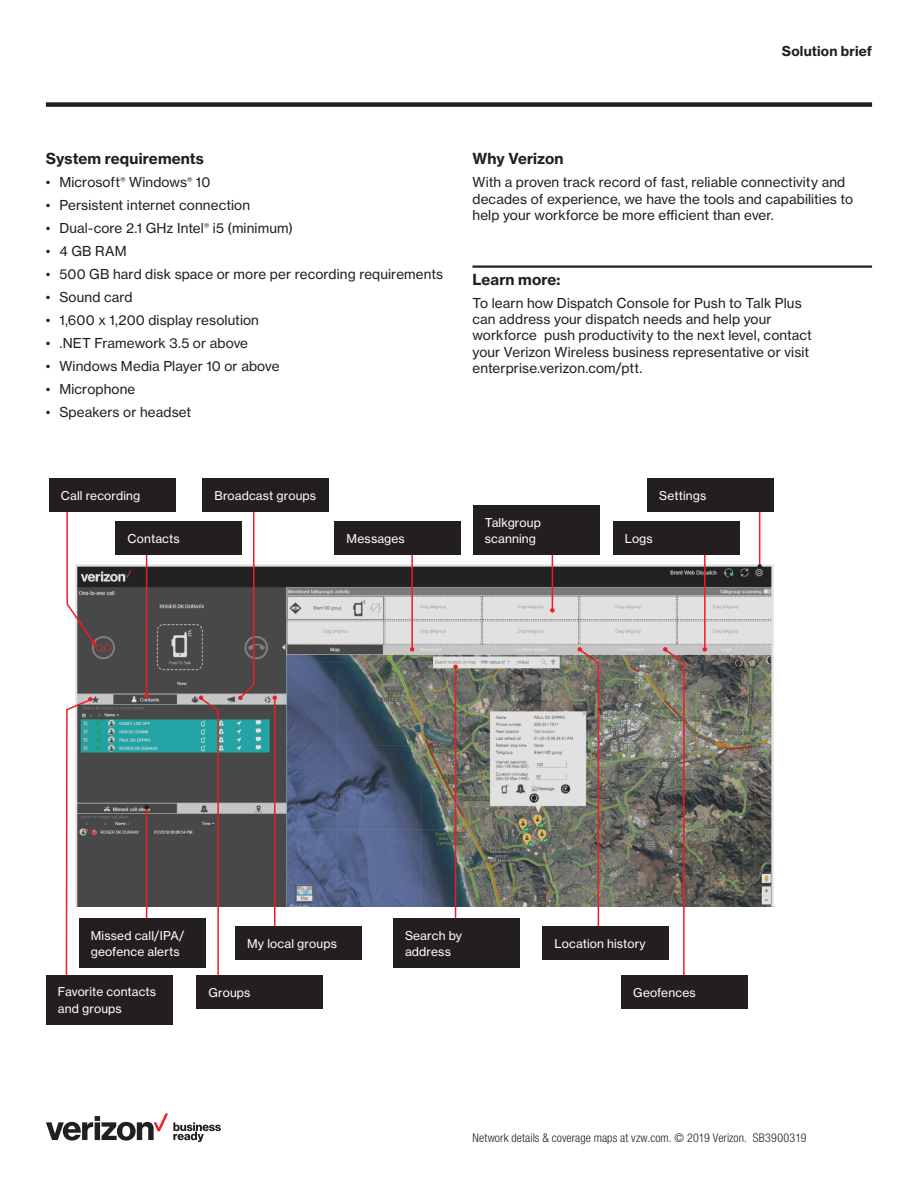
<style>
.page{position:relative;width:918px;height:1188px;background:#fff}
.page>*{position:absolute;margin:0;border:0;box-sizing:border-box;transform-origin:0 0}
._18_RB_Body_Subhead{font:15px "N Haas Grotesk TX Std 75 Bd";letter-spacing:.005em;color:#231f20}
._18_RB_Body_Text{font:13.5px/16.2px "N Haas Grotesk TX Std 55 Rg";letter-spacing:.01em;color:#231f20}
._18_RB_Title_Doc_Typ{font:13.5px "N Haas Grotesk TX Std 75 Bd";letter-spacing:.015em;color:#231f20}
.Body_copy{font:12px/16.2px "N Haas Grotesk TX Std 55 Rg";letter-spacing:.015em;color:#fff}
._18_RB_Legal_W_Footn{font:300 condensed 12px "Helvetica Neue LT Std";letter-spacing:.01em;color:#231f20}
</style>
<div class="page">
<div style="left:46px;top:102px;width:826px;height:5px;background:#231f20"></div>
<svg style="left:46px;top:1114px;width:175px;height:28px"></svg>
<hr style="left:472px;top:265px;width:400px;height:3px;background:#231f20">
<img style="left:76px;top:564px;width:698px;height:342px">
<hr style="left:146px;top:546px;width:1px;height:149px;background:#ee1d23">
<hr style="left:759px;top:511px;width:1px;height:57px;background:#ee1d23">
<hr style="left:704px;top:555px;width:2px;height:94px;background:#ee1d23">
<hr style="left:552px;top:552px;width:1px;height:58px;background:#ee1d23">
<hr style="left:411px;top:552px;width:2px;height:97px;background:#ee1d23">
<hr style="left:146px;top:807px;width:1px;height:113px;background:#ee1d23">
<hr style="left:274px;top:699px;width:2px;height:227px;background:#ee1d23">
<hr style="left:455px;top:666px;width:1px;height:256px;background:#ee1d23">
<div style="left:49px;top:479px;width:127px;height:33px;background:#231f20"></div>
<div style="left:46px;top:975px;width:127px;height:50px;background:#231f20"></div>
<div style="left:473px;top:505px;width:126px;height:50px;background:#231f20"></div>
<div style="left:79px;top:918px;width:126px;height:50px;background:#231f20"></div>
<div style="left:393px;top:918px;width:127px;height:50px;background:#231f20"></div>
<div style="left:116px;top:521px;width:126px;height:34px;background:#231f20"></div>
<div style="left:335px;top:521px;width:126px;height:34px;background:#231f20"></div>
<div style="left:613px;top:521px;width:126px;height:34px;background:#231f20"></div>
<div style="left:203px;top:479px;width:126px;height:33px;background:#231f20"></div>
<div style="left:647px;top:479px;width:127px;height:33px;background:#231f20"></div>
<div style="left:197px;top:975px;width:126px;height:34px;background:#231f20"></div>
<div style="left:235px;top:926px;width:127px;height:34px;background:#231f20"></div>
<div style="left:543px;top:926px;width:126px;height:34px;background:#231f20"></div>
<div style="left:621px;top:975px;width:127px;height:34px;background:#231f20"></div>
<svg style="left:66px;top:512px;width:31px;height:135px"></svg>
<svg style="left:65px;top:697px;width:28px;height:278px"></svg>
<svg style="left:198px;top:696px;width:22px;height:279px"></svg>
<svg style="left:144px;top:693px;width:5px;height:5px"></svg>
<svg style="left:144px;top:805px;width:5px;height:4px"></svg>
<svg style="left:238px;top:512px;width:17px;height:188px"></svg>
<svg style="left:273px;top:696px;width:4px;height:4px"></svg>
<svg style="left:410px;top:647px;width:4px;height:5px"></svg>
<svg style="left:453px;top:665px;width:5px;height:4px"></svg>
<svg style="left:550px;top:608px;width:5px;height:5px"></svg>
<img style="left:578px;top:647px;width:22px;height:279px">
<svg style="left:663px;top:647px;width:22px;height:328px"></svg>
<svg style="left:703px;top:647px;width:4px;height:5px"></svg>
<svg style="left:757px;top:564px;width:5px;height:5px"></svg>
<p class="_18_RB_Title_Doc_Typ" style="left:782px;top:43px;width:92px">Solution brief</p>
<p class="_18_RB_Body_Subhead" style="left:46px;top:149px;width:160px">System requirements</p>
<p class="_18_RB_Body_Text" style="left:46px;top:174px;width:166px">• Microsoft<sup>®</sup> Windows<sup>®</sup> 10</p>
<p class="_18_RB_Body_Text" style="left:46px;top:197px;width:206px">• Persistent internet connection</p>
<p class="_18_RB_Body_Text" style="left:46px;top:220px;width:249px">• Dual-core 2.1 GHz Intel<sup>®</sup> i5 (minimum)</p>
<p class="_18_RB_Body_Text" style="left:46px;top:243px;width:82px">• 4 GB RAM</p>
<p class="_18_RB_Body_Text" style="left:46px;top:266px;width:399px">• 500 GB hard disk space or more per recording requirements</p>
<p class="_18_RB_Body_Text" style="left:46px;top:289px;width:88px">• Sound card</p>
<p class="_18_RB_Body_Text" style="left:46px;top:312px;width:215px">• 1,600 x 1,200 display resolution</p>
<p class="_18_RB_Body_Text" style="left:46px;top:335px;width:204px">• .NET Framework 3.5 or above</p>
<p class="_18_RB_Body_Text" style="left:46px;top:358px;width:235px">• Windows Media Player 10 or above</p>
<p class="_18_RB_Body_Text" style="left:46px;top:381px;width:91px">• Microphone</p>
<p class="_18_RB_Body_Text" style="left:46px;top:404px;width:147px">• Speakers or headset</p>
<p class="_18_RB_Body_Subhead" style="left:472px;top:149px;width:93px">Why Verizon</p>
<p class="_18_RB_Body_Text" style="left:472px;top:174px;width:382px">With a proven track record of fast, reliable connectivity and decades of experience, we have the tools and capabilities to help your workforce be more efficient than ever.</p>
<p class="_18_RB_Body_Subhead" style="left:472px;top:270px;width:90px">Learn more:</p>
<p class="_18_RB_Body_Text" style="left:472px;top:295px;width:341px">To learn how Dispatch Console for Push to Talk Plus can address your dispatch needs and help your workforce push productivity to the next level, contact your Verizon Wireless business representative or visit enterprise.verizon.com/ptt.</p>
<p class="Body_copy" style="left:61px;top:488px;width:81px">Call recording</p>
<p class="Body_copy" style="left:215px;top:488px;width:103px">Broadcast groups</p>
<p class="Body_copy" style="left:659px;top:488px;width:49px">Settings</p>
<p class="Body_copy" style="left:485px;top:514px;width:58px">Talkgroup scanning</p>
<p class="Body_copy" style="left:128px;top:530px;width:54px">Contacts</p>
<p class="Body_copy" style="left:347px;top:530px;width:60px">Messages</p>
<p class="Body_copy" style="left:625px;top:530px;width:30px">Logs</p>
<p class="Body_copy" style="left:91px;top:927px;width:95px">Missed call/IPA/ geofence alerts</p>
<p class="Body_copy" style="left:405px;top:927px;width:59px">Search by address</p>
<p class="Body_copy" style="left:247px;top:935px;width:91px">My local groups</p>
<p class="Body_copy" style="left:555px;top:935px;width:93px">Location history</p>
<p class="Body_copy" style="left:633px;top:984px;width:64px">Geofences</p>
<p class="Body_copy" style="left:209px;top:984px;width:44px">Groups</p>
<p class="Body_copy" style="left:58px;top:984px;width:100px">Favorite contacts and groups</p>
<p class="_18_RB_Legal_W_Footn" style="left:472px;top:1131px;width:335px">Network details &amp; coverage maps at vzw.com. © 2019 Verizon. SB3900319</p>
</div>
